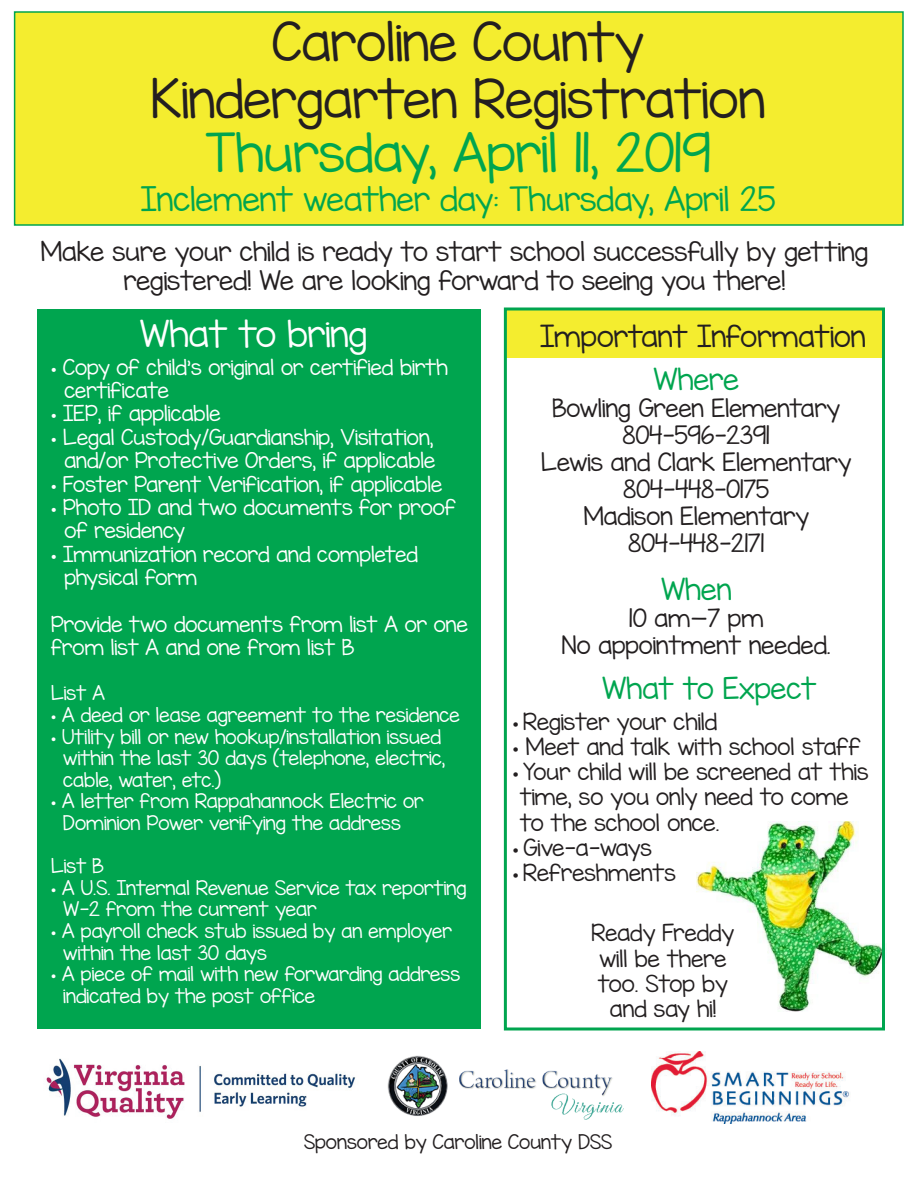
<style>
.page{position:relative;width:918px;height:1188px;background:#fff}
.page>*{position:absolute;margin:0;border:0;box-sizing:border-box;transform-origin:0 0}
.t1{font:48px/57.6px "KG Miss Speechy IPA";color:#231f20;text-align:center}
.t2{font:48px "KG Miss Speechy IPA";color:#00a54f}
.t3{font:33px "KG Miss Speechy IPA";color:#fff}
.t4{font:30px "KG Miss Speechy IPA";color:#00a54f}
.t5{font:27px "KG Miss Speechy IPA";color:#00a54f}
.t6{font:27px "KG Miss Speechy IPA";color:#231f20}
.t7{font:24px/28.8px "KG Miss Speechy IPA";color:#231f20;text-align:center}
.t8{font:22.5px/27px "KG Miss Speechy IPA";color:#231f20;text-align:center}
.t9{font:21px/25.2px "KG Miss Speechy IPA";color:#231f20}
.t10{font:21px "KG Miss Speechy IPA";letter-spacing:-.02em;color:#231f20}
.t11{font:19.5px/23.4px "KG Miss Speechy IPA";color:#fff}
.t12{font:18px/21.6px "KG Miss Speechy IPA";color:#fff}
.t13{font:18px "KG Miss Speechy IPA";color:#231f20}
.s1{font-family:"Myriad Pro"}
</style>
<div class="page">
<div style="left:505px;top:310px;width:377px;height:48px;background:#f4ed2f"></div>
<img style="left:696px;top:821px;width:185px;height:190px">
<div style="left:14px;top:11px;width:890px;height:215px;background:#f4ed2f"></div>
<div style="left:38px;top:309px;width:444px;height:720px;background:#00a54f"></div>
<div style="left:504px;top:308px;width:381px;height:722px;border:3px solid #00a54f"></div>
<img style="left:46px;top:1058px;width:310px;height:61px">
<img style="left:652px;top:1052px;width:198px;height:72px">
<img style="left:388px;top:1055px;width:235px;height:65px">
<h1 class="t1" style="left:151px;top:13px;width:615px">Caroline County<br>Kindergarten Registration</h1>
<h1 class="t2" style="left:206px;top:121px;width:507px">Thursday, April 11, 2019</h1>
<h3 class="t4" style="left:141px;top:179px;width:636px">Inclement weather day: Thursday, April 25</h3>
<h3 class="t7" style="left:41px;top:237px;width:829px">Make sure your child is ready to start school successfully by getting registered! We are looking forward to seeing you there!</h3>
<h2 class="t3" style="left:140px;top:312px;width:229px">What to bring</h2>
<p class="t11" style="left:64px;top:355px;width:385px;text-indent:-13px"><span class="s1">•</span> Copy of child’s original or certified birth certificate</p>
<p class="t11" style="left:51px;top:402px;width:171px"><span class="s1">•</span> IEP, if applicable</p>
<p class="t11" style="left:51px;top:425px;width:386px;text-align:right"><span class="s1">•</span> Legal Custody/Guardianship, Visitation, and/or Protective Orders, if applicable</p>
<p class="t11" style="left:51px;top:472px;width:393px"><span class="s1">•</span> Foster Parent Verification, if applicable</p>
<p class="t11" style="left:64px;top:496px;width:393px;text-indent:-13px"><span class="s1">•</span> Photo ID and two documents for proof of residency</p>
<p class="t11" style="left:64px;top:542px;width:355px;text-indent:-13px"><span class="s1">•</span> Immunization record and completed physical form</p>
<p class="t11" style="left:51px;top:613px;width:418px">Provide two documents from list A or one from list A and one from list B</p>
<p class="t12" style="left:51px;top:682px;width:56px">List A</p>
<p class="t12" style="left:51px;top:704px;width:410px"><span class="s1">•</span> A deed or lease agreement to the residence</p>
<p class="t12" style="left:63px;top:726px;width:383px;text-indent:-12px"><span class="s1">•</span> Utility bill or new hookup/installation issued within the last 30 days (telephone, electric, cable, water, etc.)</p>
<p class="t12" style="left:51px;top:790px;width:374px;text-align:center"><span class="s1">•</span> A letter from Rappahannock Electric or<br>Dominion Power verifying the address</p>
<p class="t12" style="left:51px;top:855px;width:54px">List B</p>
<p class="t12" style="left:63px;top:877px;width:405px;text-indent:-12px"><span class="s1">•</span> A U.S. Internal Revenue Service tax reporting<br>W-2 from the current year</p>
<p class="t12" style="left:63px;top:920px;width:390px;text-indent:-12px"><span class="s1">•</span> A payroll check stub issued by an employer within the last 30 days</p>
<p class="t12" style="left:63px;top:963px;width:398px;text-indent:-12px"><span class="s1">•</span> A piece of mail with new forwarding address indicated by the post office</p>
<h3 class="t6" style="left:540px;top:318px;width:327px">Important Information</h3>
<h3 class="t5" style="left:654px;top:361px;width:87px">Where</h3>
<p class="t8" style="left:541px;top:394px;width:312px">Bowling Green Elementary<br>804-596-2391<br>Lewis and Clark Elementary<br>804-448-0175<br>Madison Elementary<br>804-448-2171</p>
<h3 class="t5" style="left:661px;top:572px;width:72px">When</h3>
<p class="t8" style="left:562px;top:605px;width:270px">10 am—7 pm<br>No appointment needed.</p>
<h3 class="t5" style="left:602px;top:670px;width:216px">What to Expect</h3>
<p class="t9" style="left:513px;top:709px;width:206px"><span class="s1">•</span> Register your child</p>
<p class="t9" style="left:513px;top:734px;width:349px"><span class="s1">•</span> Meet and talk with school staff</p>
<p class="t9" style="left:520px;top:759px;width:350px;text-indent:-7px"><span class="s1">•</span> Your child will be screened at this time, so you only need to come to the school once.</p>
<p class="t10" style="left:513px;top:834px;width:140px"><span class="s1">•</span> Give-a-ways</p>
<p class="t9" style="left:513px;top:860px;width:165px"><span class="s1">•</span> Refreshments</p>
<p class="t9" style="left:592px;top:920px;width:144px;text-align:center">Ready Freddy will be there too. Stop by and say hi!</p>
<p class="t13" style="left:304px;top:1130px;width:310px">Sponsored by Caroline County DSS</p>
</div>
